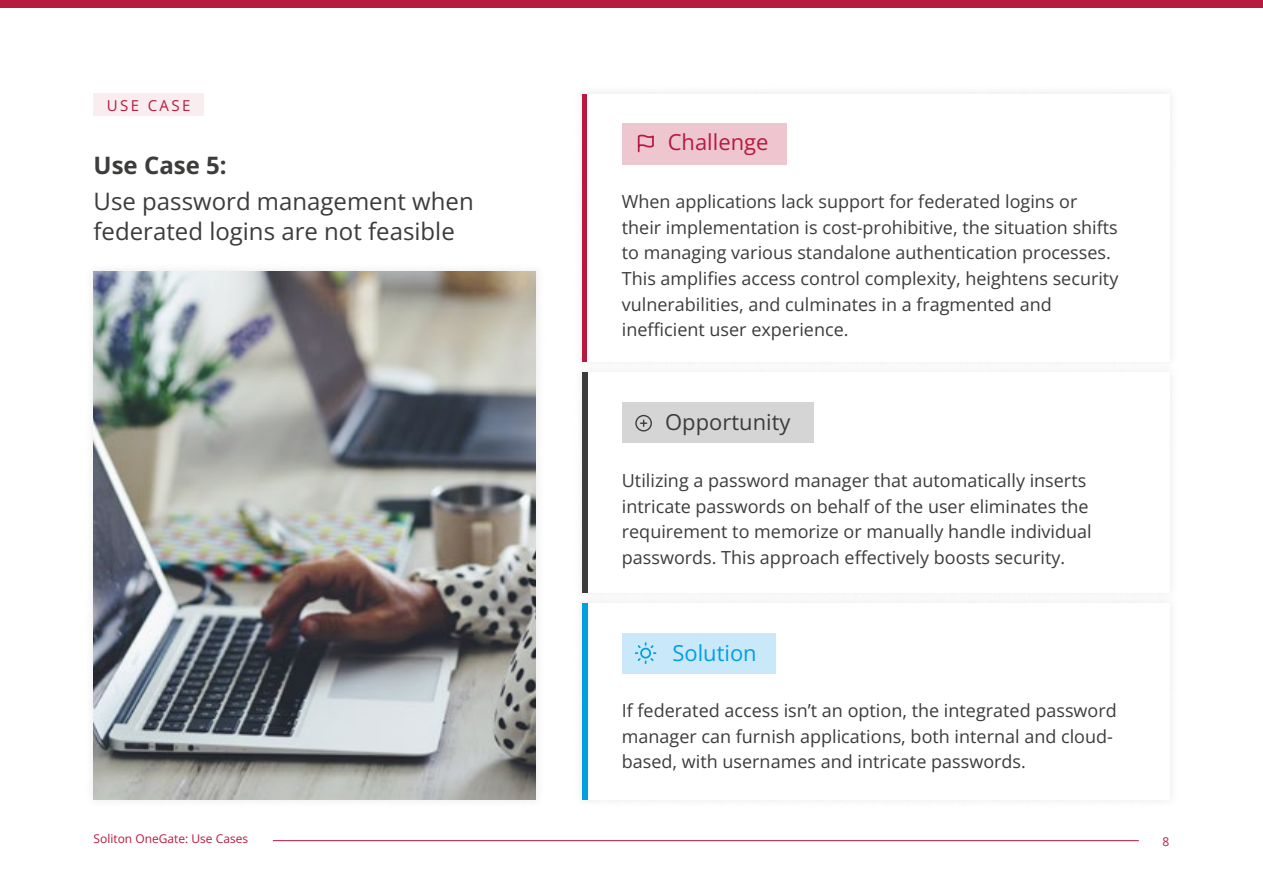
<style>
.page{position:relative;width:1263px;height:893px;background:#fff}
.page>*{position:absolute;margin:0;border:0;box-sizing:border-box;transform-origin:0 0}
.t1{font:24px/30px "Open Sans";color:#3c3c3b}
.t2{font:700 24px "Open Sans";color:#3c3c3b}
.t3{font:21.9px "Open Sans";color:#3c3c3b}
.t4{font:21.9px "Open Sans";color:#b8193f}
.t5{font:21.9px "Open Sans";color:#009fe3}
.t6{font:18px/25.5px "Open Sans";color:#3c3c3b}
.t7{font:15px "Open Sans";letter-spacing:.16em;color:#b8193f}
.t8{font:12px "Open Sans";color:#b8193f}
</style>
<div class="page">
<hr style="left:273px;top:840px;width:866px;height:1px;background:#b8193f">
<div style="left:0;top:0;width:1263px;height:8px;background:#b8193f"></div>
<div style="left:573px;top:84px;width:606px;height:287px;background:#fafafa"></div>
<div style="left:583px;top:94px;width:586px;height:267px;background:#fff"></div>
<div style="left:573px;top:363px;width:606px;height:240px;background:#f9f9f9"></div>
<div style="left:583px;top:372px;width:586px;height:220px;background:#fff"></div>
<div style="left:573px;top:593px;width:606px;height:216px;background:#f9f9f9"></div>
<div style="left:583px;top:603px;width:586px;height:196px;background:#fff"></div>
<hr style="left:583px;top:94px;width:4px;height:267px;background:#b8193f">
<div style="left:583px;top:372px;width:5px;height:220px;background:#3c3c3b"></div>
<div style="left:583px;top:603px;width:5px;height:196px;background:#009fe3"></div>
<div style="left:84px;top:262px;width:462px;height:547px;background:#000;opacity:.07"></div>
<img style="left:94px;top:271px;width:442px;height:528px">
<div style="left:622px;top:123px;width:164px;height:41px;background:#edc6cf"></div>
<svg style="left:637px;top:134px;width:17px;height:19px"></svg>
<div style="left:622px;top:402px;width:191px;height:41px;background:#d5d5d5"></div>
<svg style="left:635px;top:414px;width:17px;height:18px"></svg>
<div style="left:622px;top:633px;width:153px;height:40px;background:#c9e9fb"></div>
<svg style="left:634px;top:642px;width:23px;height:22px"></svg>
<div style="left:94px;top:94px;width:110px;height:22px;background:#f9edf0"></div>
<p class="t7" style="left:107px;top:95px;width:85px">USE CASE</p>
<h1 class="t2" style="left:94px;top:148px;width:135px">Use Case 5:</h1>
<h1 class="t1" style="left:94px;top:185px;width:382px">Use password management when federated logins are not feasible</h1>
<p class="t4" style="left:668px;top:127px;width:102px">Challenge</p>
<p class="t6" style="left:622px;top:189px;width:498px">When applications lack support for federated logins or their implementation is cost-prohibitive, the situation shifts to managing various standalone authentication processes.<br>This amplifies access control complexity, heightens security vulnerabilities, and culminates in a fragmented and inefficient user experience.</p>
<p class="t3" style="left:665px;top:407px;width:127px">Opportunity</p>
<p class="t6" style="left:622px;top:467px;width:471px">Utilizing a password manager that automatically inserts intricate passwords on behalf of the user eliminates the requirement to memorize or manually handle individual passwords. This approach effectively boosts security.</p>
<p class="t5" style="left:672px;top:638px;width:86px">Solution</p>
<p class="t6" style="left:622px;top:697px;width:496px">If federated access isn’t an option, the integrated password manager can furnish applications, both internal and cloud&shy;based, with usernames and intricate passwords.</p>
<p class="t8" style="left:94px;top:831px;width:156px">Soliton OneGate: Use Cases</p>
<p class="t8" style="left:1162px;top:834px;width:8px">8</p>
</div>
